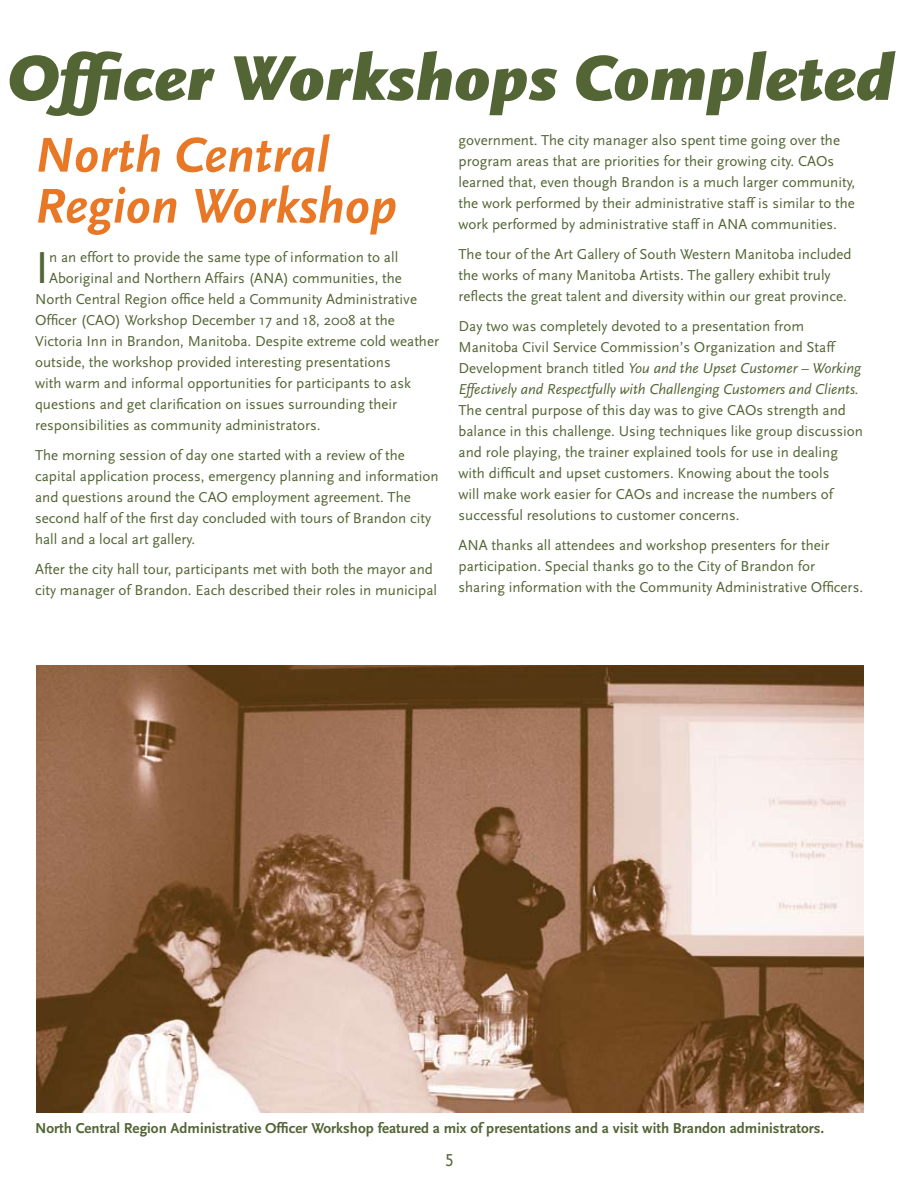
<style>
.page{position:relative;width:918px;height:1188px;background:#fff}
.page>*{position:absolute;margin:0;border:0;box-sizing:border-box;transform-origin:0 0}
.t1{font:italic 900 66px "Scala Sans";color:#536535}
.t2{font:italic 700 51px/51px "Scala Sans LF";color:#e87726}
.t3{font:46.8px "Scala Sans";color:#536535}
.t4{font:18px "Scala Sans LF";color:#536535}
.t5{font:15px/21px "Scala Sans";color:#536535}
.t6{font:italic 15px/21px "Scala Sans LF";color:#536535}
.t7{font:700 15px "Scala Sans LF";color:#536535}
.s1{font-family:"Scala Sans";font-style:normal}
</style>
<div class="page">
<img style="left:37px;top:666px;width:827px;height:447px">
<h1 class="t1" style="left:7px;top:42px;width:888px">Officer Workshops Completed</h1>
<h2 class="t2" style="left:35px;top:131px;width:363px">North Central<br>Region Workshop</h2>
<h3 class="t3" style="left:35px;top:242px;width:16px">I</h3>
<p class="t5" style="left:49px;top:247px;width:351px">n an effort to provide the same type of information to all</p>
<p class="t5" style="left:49px;top:268px;width:354px">Aboriginal and Northern Affairs (ANA) communities, the</p>
<p class="t5" style="left:35px;top:289px;width:383px">North Central Region office held a Community Administrative</p>
<p class="t5" style="left:35px;top:310px;width:361px">Officer (CAO) Workshop December 17 and 18, 2008 at the</p>
<p class="t5" style="left:35px;top:331px;width:406px">Victoria Inn in Brandon, Manitoba. Despite extreme cold weather</p>
<p class="t5" style="left:35px;top:352px;width:357px">outside, the workshop provided interesting presentations</p>
<p class="t5" style="left:35px;top:373px;width:377px">with warm and informal opportunities for participants to ask</p>
<p class="t5" style="left:35px;top:394px;width:364px">questions and get clarification on issues surrounding their</p>
<p class="t5" style="left:35px;top:415px;width:287px">responsibilities as community administrators.</p>
<p class="t5" style="left:35px;top:445px;width:405px">The morning session of day one started with a review of the capital application process, emergency planning and information and questions around the CAO employment agreement. The second half of the first day concluded with tours of Brandon city hall and a local art gallery.</p>
<p class="t5" style="left:35px;top:559px;width:404px">After the city hall tour, participants met with both the mayor and city manager of Brandon. Each described their roles in municipal</p>
<p class="t5" style="left:459px;top:130px;width:398px">government. The city manager also spent time going over the program areas that are priorities for their growing city. CAOs learned that, even though Brandon is a much larger community, the work performed by their administrative staff is similar to the work performed by administrative staff in ANA communities.</p>
<p class="t5" style="left:459px;top:244px;width:395px">The tour of the Art Gallery of South Western Manitoba included the works of many Manitoba Artists. The gallery exhibit truly reflects the great talent and diversity within our great province.</p>
<p class="t5" style="left:459px;top:316px;width:378px">Day two was completely devoted to a presentation from<br>Manitoba Civil Service Commission’s Organization and Staff</p>
<p class="t6" style="left:459px;top:358px;width:404px"><span class="s1">Development branch titled</span> You and the Upset Customer – Working<br>Effectively and Respectfully with Challenging Customers and Clients.</p>
<p class="t5" style="left:459px;top:400px;width:406px">The central purpose of this day was to give CAOs strength and balance in this challenge. Using techniques like group discussion and role playing, the trainer explained tools for use in dealing with difficult and upset customers. Knowing about the tools<br>will make work easier for CAOs and increase the numbers of successful resolutions to customer concerns.</p>
<p class="t5" style="left:459px;top:535px;width:406px">ANA thanks all attendees and workshop presenters for their participation. Special thanks go to the City of Brandon for sharing information with the Community Administrative Officers.</p>
<p class="t7" style="left:35px;top:1120px;width:791px">North Central Region Administrative Officer Workshop featured a mix of presentations and a visit with Brandon administrators.</p>
<p class="t4" style="left:445px;top:1150px;width:10px">5</p>
</div>
